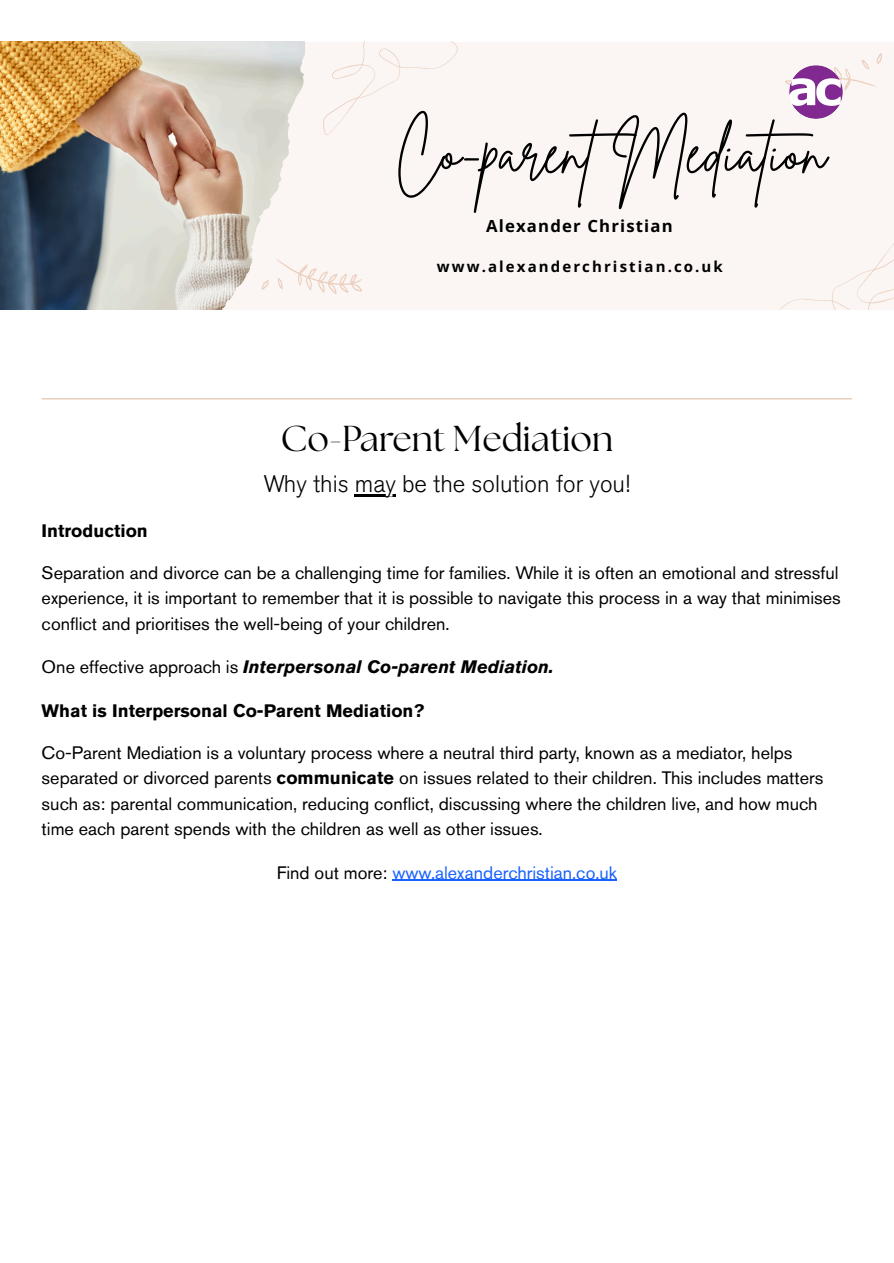
<style>
.page{position:relative;width:894px;height:1263px;background:#fff}
.page>*{position:absolute;margin:0;border:0;box-sizing:border-box;transform-origin:0 0}
.t1{font:60.15px "Brittany Signature";color:#000}
.t2{font:36px "The Seasons";color:#000}
.t3{font:300 24px "Akzidenz Grotesk Pro";color:#000}
.t4{font:18px/25.2px "Akzidenz Grotesk Pro";color:#000}
.t5{font:italic 700 18px "Akzidenz Grotesk Pro";color:#000}
.t6{font:700 18px "Akzidenz Grotesk Pro";color:#000}
.t7{font:18px "Akzidenz Grotesk Pro";color:#1a62ff}
.t8{font:700 16.65px "Open Sans";letter-spacing:.07em;color:#000}
.t9{font:700 15px "Open Sans";letter-spacing:.14em;color:#000}
.s1{font-weight:400;font-style:normal}
.s2{font-weight:700}
.s3{color:#000}
</style>
<div class="page">
<div style="left:0;top:42px;width:893px;height:267px;background:#fbf6f3"></div>
<img style="left:0;top:42px;width:305px;height:267px">
<svg style="left:260px;top:244px;width:102px;height:65px"></svg>
<svg style="left:785px;top:53px;width:97px;height:45px"></svg>
<svg style="left:323px;top:42px;width:134px;height:93px"></svg>
<svg style="left:780px;top:245px;width:113px;height:64px"></svg>
<img style="left:789px;top:66px;width:53px;height:53px">
<hr style="left:42px;top:398px;width:809px;height:1px;background:#e0bea4">
<hr style="left:355px;top:494px;width:41px;height:2px;background:#000">
<hr style="left:392px;top:880px;width:225px;height:1px;background:#1a62ff">
<p class="t1" style="left:395px;top:113px;width:435px">Co-parentMediation</p>
<p class="t8" style="left:486px;top:215px;width:188px">Alexander Christian</p>
<p class="t9" style="left:436px;top:256px;width:287px">www.alexanderchristian.co.uk</p>
<h2 class="t2" style="left:280px;top:422px;width:334px">Co-Parent Mediation</h2>
<h2 class="t3" style="left:264px;top:468px;width:367px">Why this may be the solution for you!</h2>
<p class="t6" style="left:42px;top:523px;width:108px">Introduction</p>
<p class="t4" style="left:42px;top:562px;width:800px">Separation and divorce can be a challenging time for families. While it is often an emotional and stressful experience, it is important to remember that it is possible to navigate this process in a way that minimises conflict and prioritises the well-being of your children.</p>
<p class="t5" style="left:42px;top:659px;width:513px"><span class="s1">One effective approach is</span> Interpersonal Co-parent Mediation.</p>
<p class="t6" style="left:42px;top:703px;width:384px">What is Interpersonal Co-Parent Mediation?</p>
<p class="t4" style="left:42px;top:742px;width:783px">Co-Parent Mediation is a voluntary process where a neutral third party, known as a mediator, helps separated or divorced parents <span class="s2">communicate</span> on issues related to their children. This includes matters such as: parental communication, reducing confl ict, discussing where the children live, and how much time each parent spends with the children as well as other issues.</p>
<p class="t7" style="left:277px;top:865px;width:342px"><span class="s3">Find out more:</span> www.alexanderchristian.co.uk</p>
</div>
